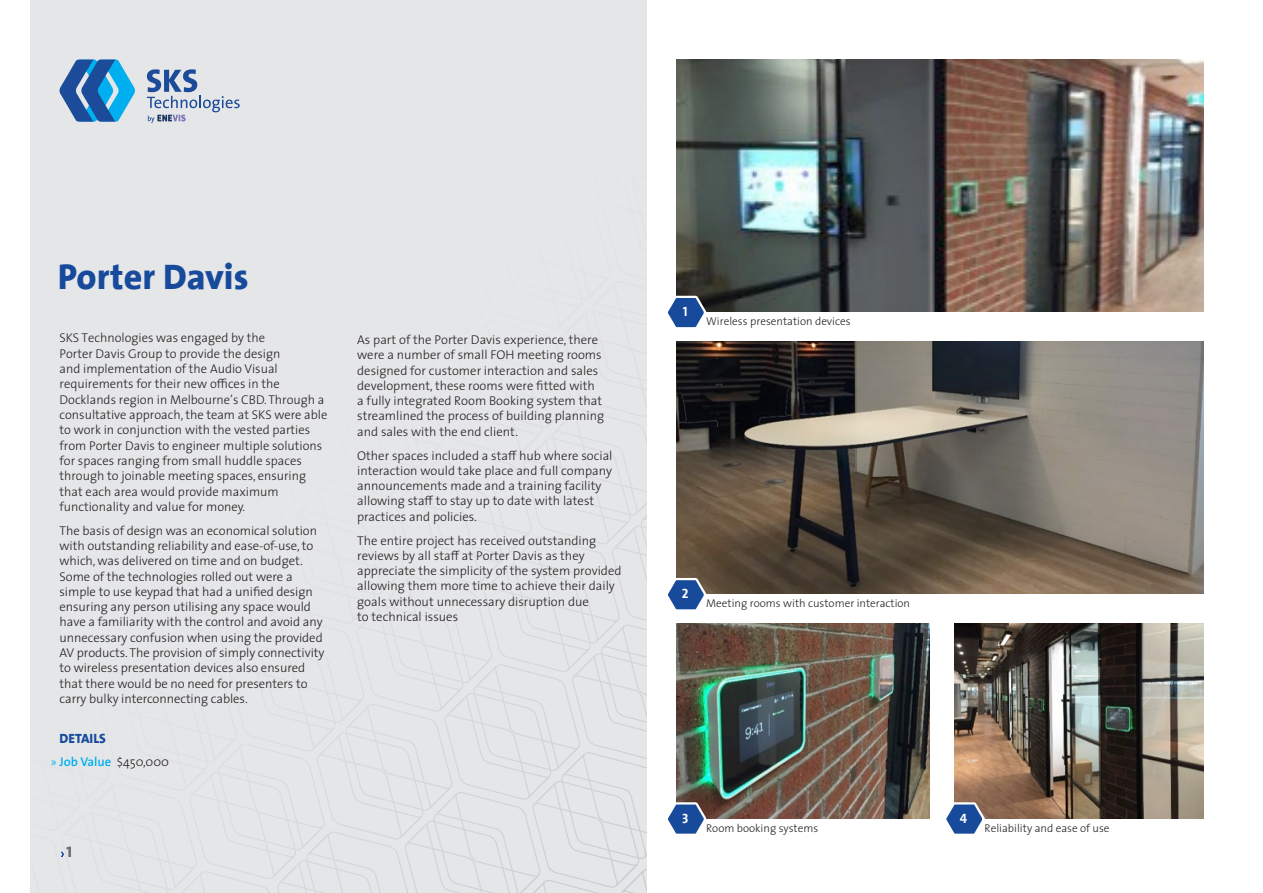
<style>
.page{position:relative;width:1263px;height:893px;background:#fff}
.page>*{position:absolute;margin:0;border:0;box-sizing:border-box;transform-origin:0 0}
.Heading_1{font:800 36px "The Sans";color:#184a9c}
.t1{font:15.3px "The Sans Bold Caps";color:#6c6d70}
.Body_Sub{font:800 13.5px "The Sans";color:#184a9c}
.Number__Product{font:13.5px "The Sans Bold Caps";color:#fff}
.Body_Text{font:300 12.75px/15.3px "The Sans";color:#231f20}
.t2{font:600 12.75px "The Sans";color:#00afef}
.t3{font:300 11.25px "The Sans";color:#231f20}
.s1{font-family:"Myriad Pro";font-weight:400}
.s2{font-weight:300;color:#231f20}
</style>
<div class="page">
<img style="left:676px;top:624px;width:253px;height:194px">
<img style="left:676px;top:60px;width:527px;height:252px">
<img style="left:955px;top:624px;width:248px;height:194px">
<img style="left:676px;top:342px;width:527px;height:252px">
<svg style="left:668px;top:576px;width:40px;height:34px"></svg>
<svg style="left:668px;top:294px;width:40px;height:34px"></svg>
<svg style="left:668px;top:800px;width:40px;height:34px"></svg>
<svg style="left:946px;top:800px;width:40px;height:34px"></svg>
<div style="left:30px;top:0;width:616px;height:893px;background:#e5e6e8"></div>
<p class="Heading_1" style="left:58px;top:247px;width:192px">Porter Davis</p>
<p class="Body_Text" style="left:60px;top:330px;width:269px">SKS Technologies was engaged by the<br>Porter Davis Group to provide the design<br>and implementation of the Audio Visual requirements for their new offices in the Docklands region in Melbourne’s CBD. Through a consultative approach, the team at SKS were able to work in conjunction with the vested parties from Porter Davis to engineer multiple solutions for spaces ranging from small huddle spaces through to joinable meeting spaces, ensuring that each area would provide maximum functionality and value for money.</p>
<p class="Body_Text" style="left:60px;top:522px;width:266px">The basis of design was an economical solution with outstanding reliability and ease-of-use, to which, was delivered on time and on budget.<br>Some of the technologies rolled out were a simple to use keypad that had a unified design ensuring any person utilising any space would have a familiarity with the control and avoid any unnecessary confusion when using the provided AV products. The provision of simply connectivity to wireless presentation devices also ensured that there would be no need for presenters to carry bulky interconnecting cables.</p>
<p class="Body_Sub" style="left:60px;top:727px;width:48px">DETAILS</p>
<p class="t2" style="left:51px;top:751px;width:120px"><span class="s1">»</span> Job Value <span class="s2">$450,000</span></p>
<p class="Body_Text" style="left:357px;top:332px;width:248px">As part of the Porter Davis experience, there were a number of small FOH meeting rooms designed for customer interaction and sales development, these rooms were fitted with a fully integrated Room Booking system that streamlined the process of building planning and sales with the end client.</p>
<p class="Body_Text" style="left:357px;top:447px;width:257px">Other spaces included a staff hub where social interaction would take place and full company announcements made and a training facility allowing staff to stay up to date with latest practices and policies.</p>
<p class="Body_Text" style="left:357px;top:532px;width:266px">The entire project has received outstanding reviews by all staff at Porter Davis as they appreciate the simplicity of the system provided allowing them more time to achieve their daily goals without unnecessary disruption due<br>to technical issues</p>
<p class="t1" style="left:66px;top:838px;width:7px">1</p>
<p class="Number__Product" style="left:683px;top:300px;width:6px">1</p>
<p class="t3" style="left:706px;top:312px;width:146px">Wireless presentation devices</p>
<p class="Number__Product" style="left:682px;top:582px;width:8px">2</p>
<p class="t3" style="left:706px;top:594px;width:205px">Meeting rooms with customer interaction</p>
<p class="Number__Product" style="left:682px;top:807px;width:8px">3</p>
<p class="t3" style="left:706px;top:819px;width:114px">Room booking systems</p>
<p class="Number__Product" style="left:960px;top:807px;width:9px">4</p>
<p class="t3" style="left:984px;top:819px;width:127px">Reliability and ease of use</p>
</div>
